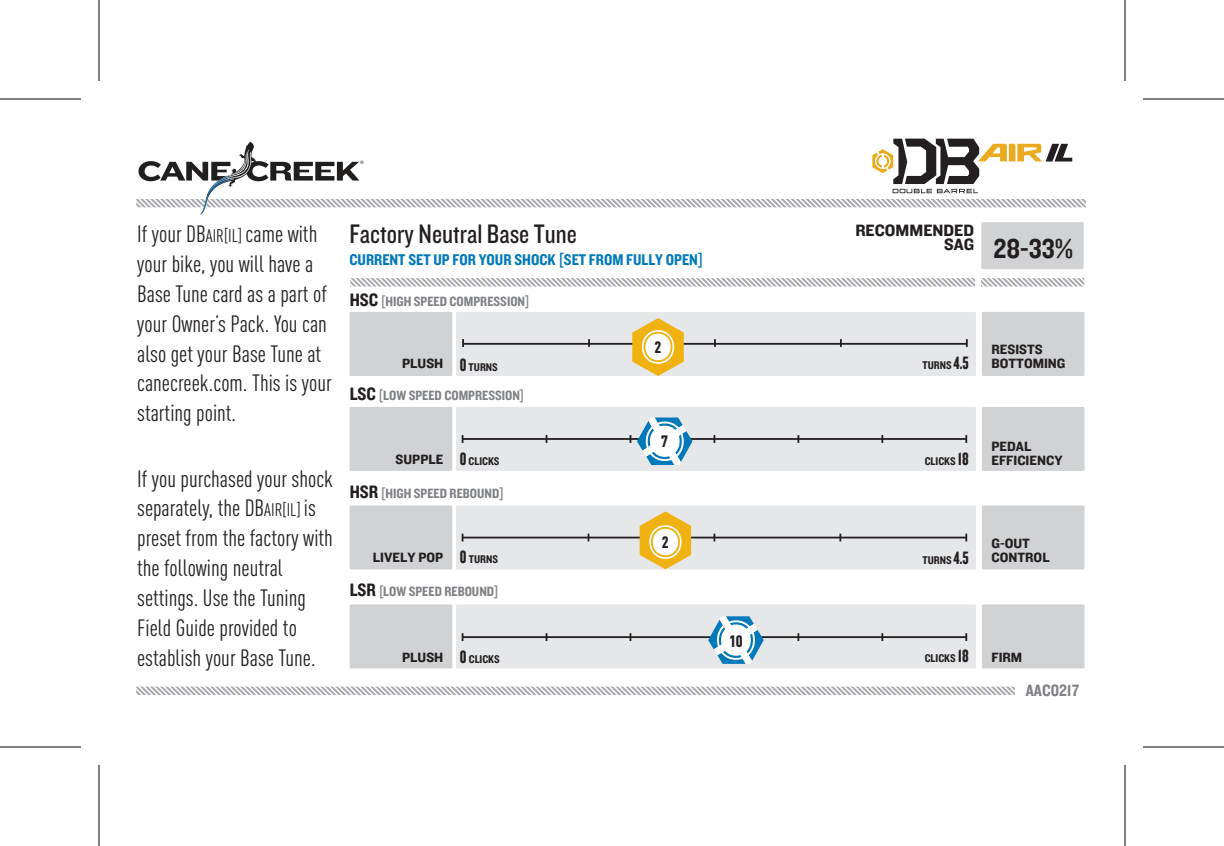
<style>
.page{position:relative;width:1224px;height:846px;background:#fff}
.page>*{position:absolute;margin:0;border:0;box-sizing:border-box;transform-origin:0 0}
.t1{font:28.5px "Knockout HTF50 Welterweight";color:#231f20}
.t2{font:27.9px "Knockout HTF29 Junior Liteweight";color:#231f20}
.t3{font:23.4px/29.7px "DIN Cond";color:#231f20}
.t4{font:17.1px/14.1px "Knockout HTF51 Middleweight";color:#231f20;text-align:right}
.t5{font:17.1px "Knockout HTF50 Welterweight";color:#808285}
.t6{font:16.2px "Knockout HTF50 Welterweight";color:#0079bb}
.t7{font:900 16.2px "DIN Cond";color:#231f20}
.t8{font:14.1px "Knockout HTF50 Welterweight";color:#808285}
.t9{font:14.1px/14.1px "Knockout HTF51 Middleweight";color:#231f20}
.t10{font:11.7px "Knockout HTF50 Welterweight";color:#231f20}
.s1{font-size:18px}
.s2{font-size:18.6px;color:#231f20}
.s3{font-family:"Knockout HTF68 Full Featherwt";font-size:18.6px}
.s4{font-family:"Knockout HTF50 Welterweight";font-size:11.7px}
.s5{font-family:"Knockout HTF51 Middleweight";font-size:14.1px}
</style>
<div class="page">
<svg style="left:350px;top:278px;width:625px;height:9px"></svg>
<svg style="left:136px;top:687px;width:879px;height:8px"></svg>
<svg style="left:981px;top:278px;width:103px;height:9px"></svg>
<div style="left:982px;top:407px;width:102px;height:64px;background:#d1d2d4"></div>
<div style="left:350px;top:505px;width:102px;height:65px;background:#d1d2d4"></div>
<div style="left:982px;top:505px;width:102px;height:65px;background:#d1d2d4"></div>
<div style="left:456px;top:505px;width:520px;height:65px;background:#e6e7e9"></div>
<hr style="left:463px;top:537px;width:503px;height:1px;background:#231f20">
<svg style="left:839px;top:534px;width:2px;height:7px"></svg>
<svg style="left:965px;top:534px;width:2px;height:7px"></svg>
<div style="left:350px;top:312px;width:102px;height:64px;background:#d1d2d4"></div>
<div style="left:982px;top:312px;width:102px;height:64px;background:#d1d2d4"></div>
<div style="left:981px;top:222px;width:103px;height:47px;background:#d1d2d4"></div>
<div style="left:456px;top:312px;width:520px;height:64px;background:#e6e7e9"></div>
<div style="left:350px;top:604px;width:102px;height:65px;background:#d1d2d4"></div>
<div style="left:982px;top:604px;width:102px;height:65px;background:#d1d2d4"></div>
<div style="left:456px;top:604px;width:520px;height:65px;background:#e6e7e9"></div>
<hr style="left:463px;top:636px;width:503px;height:2px;background:#231f20">
<svg style="left:797px;top:633px;width:2px;height:8px"></svg>
<svg style="left:881px;top:633px;width:2px;height:8px"></svg>
<svg style="left:965px;top:633px;width:2px;height:8px"></svg>
<div style="left:350px;top:407px;width:102px;height:64px;background:#d1d2d4"></div>
<div style="left:456px;top:407px;width:520px;height:64px;background:#e6e7e9"></div>
<hr style="left:463px;top:438px;width:503px;height:2px;background:#231f20">
<hr style="left:463px;top:343px;width:504px;height:2px;background:#231f20">
<svg style="left:797px;top:435px;width:2px;height:8px"></svg>
<svg style="left:881px;top:435px;width:2px;height:8px"></svg>
<svg style="left:965px;top:435px;width:2px;height:8px"></svg>
<svg style="left:462px;top:339px;width:2px;height:8px"></svg>
<svg style="left:588px;top:339px;width:2px;height:8px"></svg>
<svg style="left:714px;top:339px;width:2px;height:8px"></svg>
<svg style="left:840px;top:339px;width:2px;height:8px"></svg>
<svg style="left:966px;top:339px;width:2px;height:8px"></svg>
<svg style="left:708px;top:616px;width:56px;height:48px"></svg>
<svg style="left:637px;top:417px;width:56px;height:48px"></svg>
<svg style="left:640px;top:511px;width:51px;height:58px"></svg>
<svg style="left:632px;top:318px;width:52px;height:58px"></svg>
<svg style="left:136px;top:139px;width:950px;height:76px"></svg>
<hr style="left:0;top:98px;width:81px;height:2px;background:#000">
<hr style="left:1143px;top:98px;width:81px;height:2px;background:#000">
<hr style="left:0;top:746px;width:81px;height:2px;background:#000">
<hr style="left:1143px;top:746px;width:81px;height:2px;background:#000">
<hr style="left:98px;top:0;width:2px;height:81px;background:#000">
<hr style="left:98px;top:765px;width:2px;height:81px;background:#000">
<hr style="left:1124px;top:0;width:2px;height:81px;background:#000">
<hr style="left:1124px;top:765px;width:2px;height:81px;background:#000">
<p class="t3" style="left:137px;top:219px;width:196px">If your DB<span class="s1">AIR[IL]</span> came with your bike, you will have a<br>Base Tune card as a part of your Owner’s Pack. You can also get your Base Tune at canecreek.com. This is your starting point.</p>
<p class="t3" style="left:137px;top:463px;width:197px">If you purchased your shock separately, the DB<span class="s1">AIR[IL]</span> is preset from the factory with the following neutral settings. Use the Tuning<br>Field Guide provided to establish your Base Tune.</p>
<p class="t2" style="left:349px;top:219px;width:229px">Factory Neutral Base Tune</p>
<p class="t6" style="left:349px;top:251px;width:355px">CURRENT SET UP FOR YOUR SHOCK [SET FROM FULLY OPEN]</p>
<p class="t8" style="left:350px;top:294px;width:182px"><span class="s2">HSC</span> [HIGH SPEED COMPRESSION]</p>
<p class="t9" style="left:402px;top:357px;width:43px">PLUSH</p>
<p class="t10" style="left:460px;top:360px;width:40px"><span class="s3">0</span> TURNS</p>
<p class="t8" style="left:350px;top:388px;width:176px"><span class="s2">LSC</span> [LOW SPEED COMPRESSION]</p>
<p class="t7" style="left:655px;top:337px;width:8px">2</p>
<p class="t4" style="left:855px;top:224px;width:120px">RECOMMENDED<br>SAG</p>
<p class="t1" style="left:993px;top:233px;width:81px">28-33%</p>
<p class="t10" style="left:922px;top:359px;width:48px">TURNS <span class="s3">4.5</span></p>
<p class="t9" style="left:991px;top:343px;width:76px">RESISTS<br>BOTTOMING</p>
<p class="t9" style="left:396px;top:453px;width:49px">SUPPLE</p>
<p class="t7" style="left:661px;top:431px;width:8px">7</p>
<p class="t9" style="left:991px;top:440px;width:41px">PEDAL</p>
<p class="t10" style="left:460px;top:455px;width:41px"><span class="s3">0</span> CLICKS</p>
<p class="t9" style="left:925px;top:454px;width:139px"><span class="s4">CLICKS</span> <span class="s3">18</span> EFFICIENCY</p>
<p class="t8" style="left:350px;top:485px;width:156px"><span class="s2">HSR</span> [HIGH SPEED REBOUND]</p>
<p class="t7" style="left:662px;top:532px;width:8px">2</p>
<p class="t9" style="left:991px;top:537px;width:40px">G-OUT</p>
<p class="t9" style="left:373px;top:551px;width:72px">LIVELY POP</p>
<p class="t10" style="left:460px;top:553px;width:40px"><span class="s3">0</span> TURNS</p>
<p class="t9" style="left:991px;top:551px;width:60px">CONTROL</p>
<p class="t10" style="left:922px;top:554px;width:48px">TURNS <span class="s3">4.5</span></p>
<p class="t8" style="left:350px;top:584px;width:151px"><span class="s2">LSR</span> [LOW SPEED REBOUND]</p>
<p class="t7" style="left:729px;top:631px;width:15px">10</p>
<p class="t10" style="left:402px;top:653px;width:99px"><span class="s5">PLUSH</span> <span class="s3">0</span> CLICKS</p>
<p class="t10" style="left:925px;top:652px;width:99px">CLICKS <span class="s3">18</span> <span class="s5">FIRM</span></p>
<p class="t5" style="left:1026px;top:682px;width:55px">AAC0217</p>
</div>
